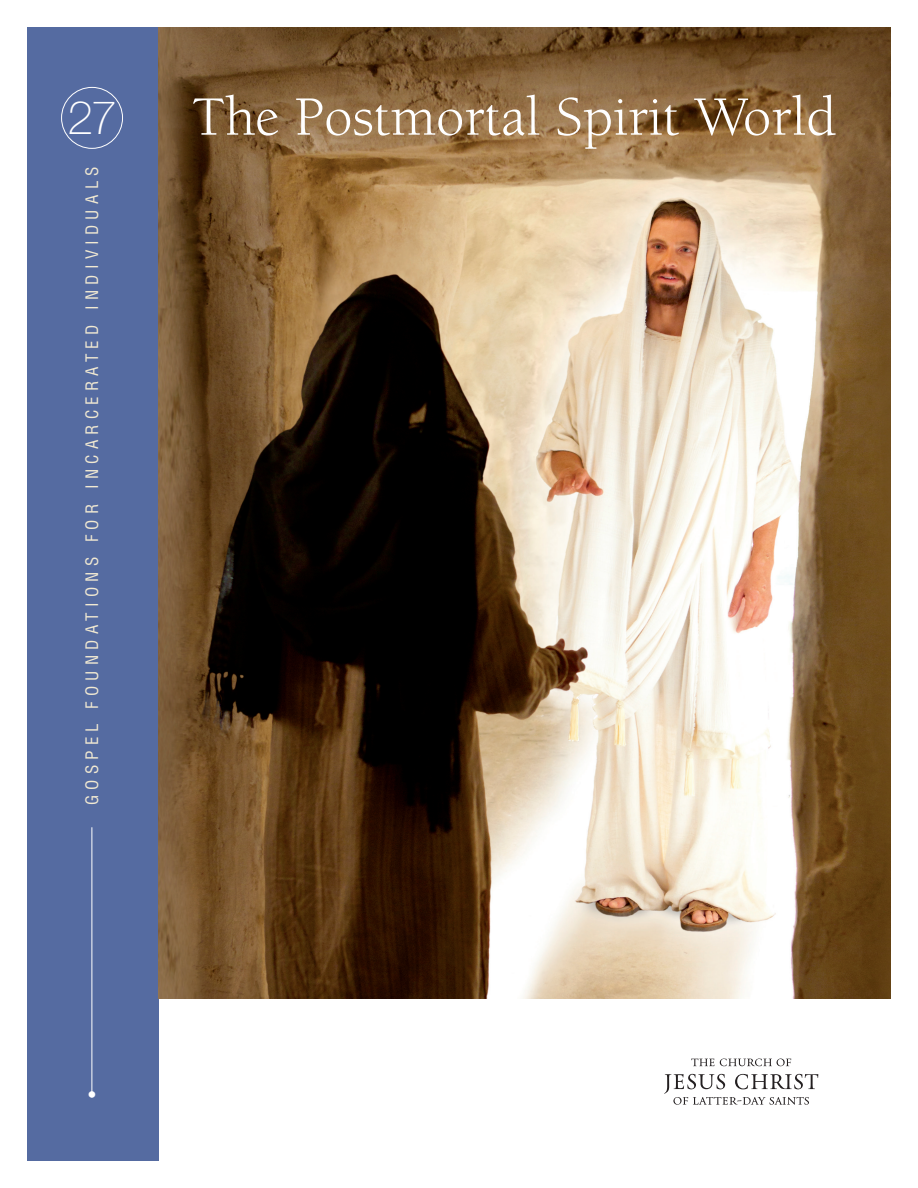
<style>
.page{position:relative;width:918px;height:1188px;background:#fff}
.page>*{position:absolute;margin:0;border:0;box-sizing:border-box;transform-origin:0 0}
.t1{font:57px "Berkeley O Slds Lat";color:#fff}
.t2{font:100 46.5px "Helveticalds Lat";color:#fff}
.t3{font:300 18.15px "Helveticalds Lat";color:#fff}
.t4{font:condensed 16.8px "Helveticalds Lat";letter-spacing:.31em;color:#f1e9d2}
</style>
<div class="page">
<div style="left:27px;top:27px;width:131px;height:1134px;background:#556ba1"></div>
<div style="left:61px;top:87px;width:62px;height:62px;border:1px solid #fff;border-radius:50%"></div>
<hr style="left:92px;top:827px;width:1px;height:270px;background:#fff">
<img style="left:158px;top:27px;width:733px;height:972px">
<svg style="left:691px;top:1059px;width:100px;height:7px"></svg>
<svg style="left:664px;top:1074px;width:154px;height:31px"></svg>
<h2 class="t2" style="left:68px;top:81px;width:51px">27</h2>
<h1 class="t1" style="left:192px;top:78px;width:646px">The Postmortal Spirit World</h1>
<p class="t4" style="left:78px;top:805px;width:640px;rotate:-90deg">GOSPEL FOUNDATIONS FOR INCARCERATED INDIVIDUALS</p>
<p class="t3" style="left:87px;top:1080px;width:11px">•</p>
</div>
